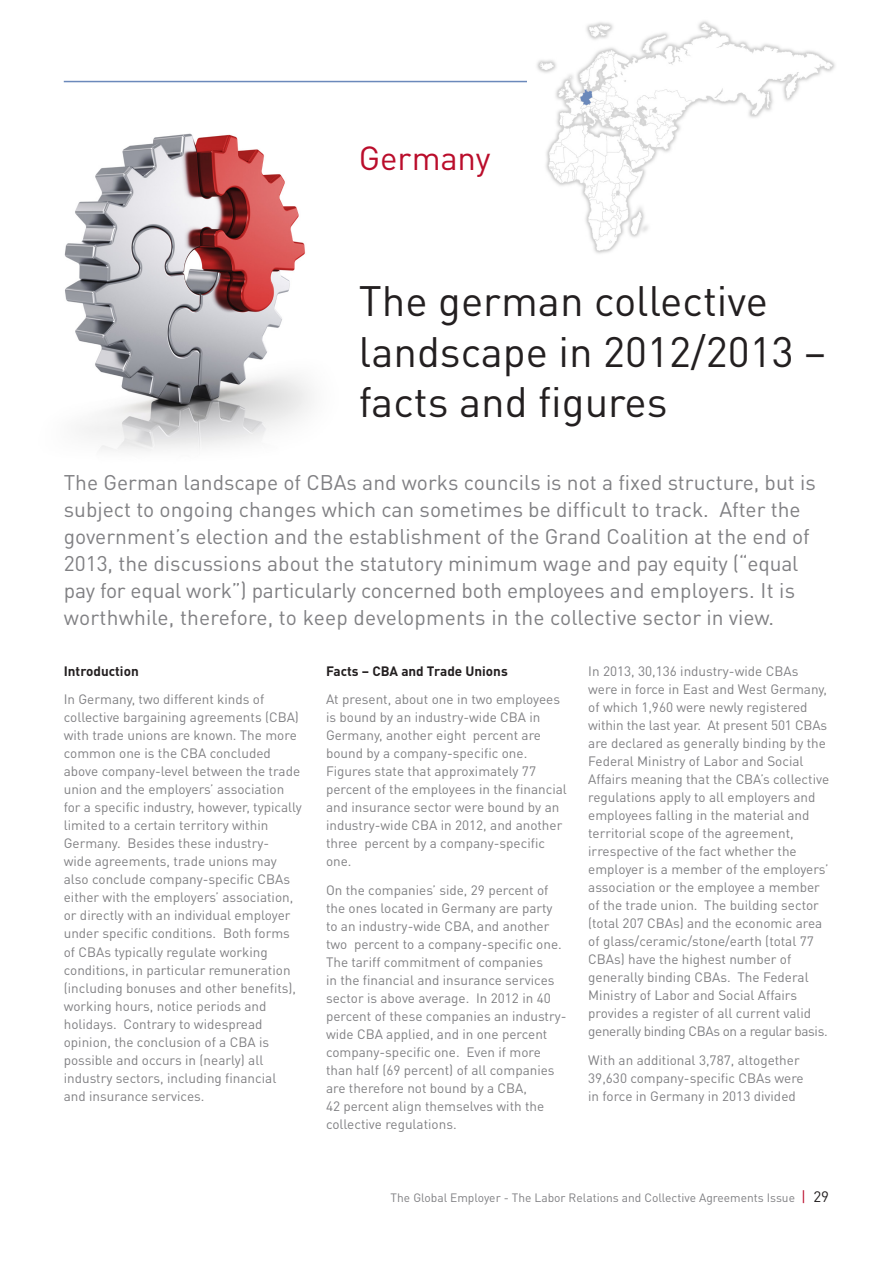
<style>
.page{position:relative;width:893px;height:1263px;background:#fff}
.page>*{position:absolute;margin:0;border:0;box-sizing:border-box;transform-origin:0 0}
.Country_-_Heading_1{font:42px/50.4px "DINOT";color:#231f20}
.Country{font:33px "DINOT";letter-spacing:-.01em;color:#ba0d2b}
.IntroParagraph{font:21px/27px "DINOT";color:#808083}
.Body_Copy{font:13.5px/18px "DINOT";color:#808083}
.Body_Copy-2{font:700 13.5px "DINOT";color:#231f20}
.t1{font:12px "DINOT";color:#808083}
.s1{font-size:15px;color:#ba0d2b}
.s2{font-size:15px;color:#231f20}
</style>
<div class="page">
<img style="left:64px;top:133px;width:248px;height:318px">
<hr style="left:64px;top:81px;width:626px;height:1px;background:#6b89bb">
<img style="left:527px;top:21px;width:308px;height:233px">
<p class="Country" style="left:359px;top:136px;width:133px">Germany</p>
<p class="Country_-_Heading_1" style="left:359px;top:274px;width:469px">The german collective landscape in 2012/2013 – facts and figures</p>
<p class="IntroParagraph" style="left:64px;top:468px;width:753px">The German landscape of CBAs and works councils is not a fixed structure, but is subject to ongoing changes which can sometimes be difficult to track. After the government’s election and the establishment of the Grand Coalition at the end of 2013, the discussions about the statutory minimum wage and pay equity (“equal pay for equal work”) particularly concerned both employees and employers. It is worthwhile, therefore, to keep developments in the collective sector in view.</p>
<p class="Body_Copy-2" style="left:64px;top:662px;width:76px">Introduction</p>
<p class="Body_Copy" style="left:64px;top:690px;width:240px">In Germany, two different kinds of collective bargaining agreements (CBA) with trade unions are known. The more common one is the CBA concluded above company-level between the trade union and the employers’ association for a specific industry, however, typically limited to a certain territory within Germany. Besides these industry-<br>wide agreements, trade unions may also conclude company-specific CBAs either with the employers’ association, or directly with an individual employer under specific conditions. Both forms of CBAs typically regulate working conditions, in particular remuneration (including bonuses and other benefits), working hours, notice periods and holidays. Contrary to widespread opinion, the conclusion of a CBA is possible and occurs in (nearly) all industry sectors, including financial<br>and insurance services.</p>
<p class="Body_Copy-2" style="left:326px;top:662px;width:183px">Facts – CBA and Trade Unions</p>
<p class="Body_Copy" style="left:326px;top:690px;width:242px">At present, about one in two employees is bound by an industry-wide CBA in Germany, another eight percent are bound by a company-specific one.<br>Figures state that approximately 77 percent of the employees in the financial and insurance sector were bound by an industry-wide CBA in 2012, and another three percent by a company-specific one.</p>
<p class="Body_Copy" style="left:326px;top:881px;width:242px">On the companies’ side, 29 percent of the ones located in Germany are party to an industry-wide CBA, and another two percent to a company-specific one.<br>The tariff commitment of companies<br>in the financial and insurance services sector is above average. In 2012 in 40 percent of these companies an industry&shy;wide CBA applied, and in one percent company-specific one. Even if more than half (69 percent) of all companies are therefore not bound by a CBA,<br>42 percent align themselves with the collective regulations.</p>
<p class="Body_Copy" style="left:588px;top:661px;width:242px">In 2013, 30,136 industry-wide CBAs were in force in East and West Germany, of which 1,960 were newly registered within the last year. At present 501 CBAs are declared as generally binding by the Federal Ministry of Labor and Social Affairs meaning that the CBA’s collective regulations apply to all employers and employees falling in the material and territorial scope of the agreement, irrespective of the fact whether the employer is a member of the employers’ association or the employee a member of the trade union. The building sector (total 207 CBAs) and the economic area of glass/ceramic/stone/earth (total 77<br>CBAs) have the highest number of generally binding CBAs. The Federal Ministry of Labor and Social Affairs provides a register of all current valid generally binding CBAs on a regular basis.</p>
<p class="Body_Copy" style="left:588px;top:1050px;width:217px">With an additional 3,787, altogether<br>39,630 company-specific CBAs were in force in Germany in 2013 divided</p>
<p class="t1" style="left:391px;top:1190px;width:440px">The Global Employer - The Labor Relations and Collective Agreements Issue <span class="s1">|</span> <span class="s2">29</span></p>
</div>
